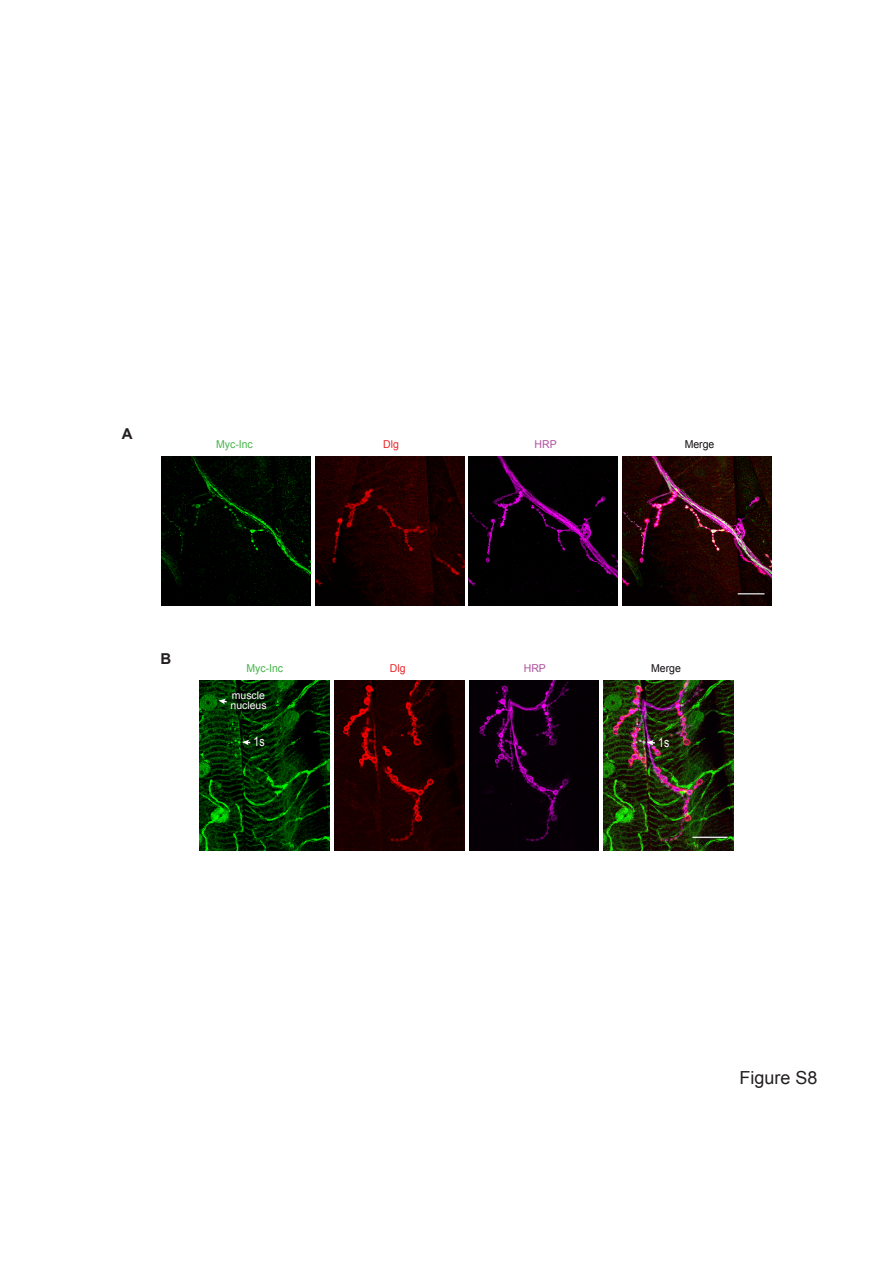
<style>
.page{position:relative;width:893px;height:1263px;background:#fff}
.page>*{position:absolute;margin:0;border:0;box-sizing:border-box;transform-origin:0 0}
.t1{font:18px "Arial";color:#231f20}
.t2{font:700 15px "Arial";color:#231f20}
.t3{font:13.05px "Arial";color:#fff;scale:.8 1}
.t4{font:10.8px "Arial";color:#44b549}
.t5{font:10.8px "Arial";color:#120d11}
.t6{font:10.8px "Arial";color:#ea2427}
.t7{font:10.8px "Arial";color:#ae4f9d}
.t8{font:10.5px/9.9px "Arial";color:#fff}
</style>
<div class="page">
<img style="left:199px;top:680px;width:130px;height:170px">
<svg style="left:242px;top:740px;width:8px;height:5px"></svg>
<svg style="left:219px;top:699px;width:9px;height:5px"></svg>
<img style="left:162px;top:456px;width:148px;height:149px">
<img style="left:315px;top:456px;width:149px;height:149px">
<img style="left:469px;top:456px;width:149px;height:149px">
<img style="left:623px;top:456px;width:148px;height:149px">
<img style="left:334px;top:680px;width:130px;height:170px">
<img style="left:469px;top:680px;width:130px;height:170px">
<img style="left:604px;top:680px;width:130px;height:170px">
<svg style="left:647px;top:740px;width:8px;height:5px"></svg>
<h2 class="t2" style="left:122px;top:424px;width:12px">A</h2>
<p class="t4" style="left:216px;top:437px;width:38px">Myc-Inc</p>
<p class="t6" style="left:383px;top:437px;width:17px">Dlg</p>
<p class="t7" style="left:534px;top:437px;width:24px">HRP</p>
<p class="t5" style="left:685px;top:437px;width:31px">Merge</p>
<h2 class="t2" style="left:161px;top:648px;width:12px">B</h2>
<p class="t4" style="left:246px;top:661px;width:38px">Myc-Inc</p>
<p class="t6" style="left:390px;top:661px;width:17px">Dlg</p>
<p class="t7" style="left:524px;top:661px;width:24px">HRP</p>
<p class="t5" style="left:651px;top:661px;width:31px">Merge</p>
<p class="t8" style="left:230px;top:690px;width:38px">muscle nucleus</p>
<p class="t3" style="left:254px;top:733px;width:15px">1s</p>
<p class="t3" style="left:658px;top:733px;width:15px">1s</p>
<h1 class="t1" style="left:740px;top:1066px;width:80px">Figure S8</h1>
</div>
